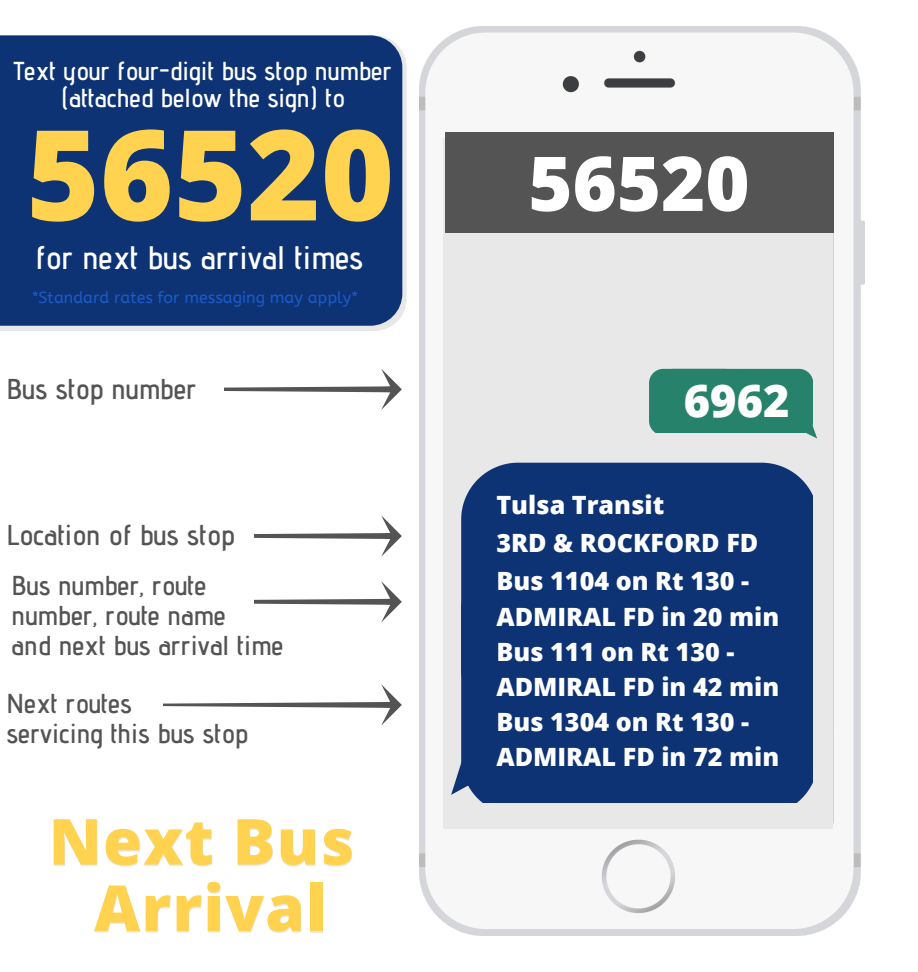
<style>
.page{position:relative;width:918px;height:972px;background:#fff}
.page>*{position:absolute;margin:0;border:0;box-sizing:border-box;transform-origin:0 0}
.t1{font:800 125.55px "Open Sans";color:#ffd24f}
.t2{font:800 63.45px/66.4px "Open Sans";letter-spacing:.02em;color:#ffd24f;text-align:center}
.t3{font:800 45.15px "Open Sans";color:#fff}
.t4{font:600 32.55px "Advent Pro";color:#fff}
.t5{font:600 28.65px "Advent Pro";color:#545454}
.t6{font:600 27.3px/30.3px "Advent Pro";color:#545454}
.t7{font:600 25.95px/27.2px "Advent Pro";color:#fff;text-align:center}
.t8{font:800 25.2px/35.2px "Open Sans";color:#fff}
.t9{font:16.05px "A Bee Zee";color:#226ced}
.s1{font-size:75.6px;color:#fff}
</style>
<div class="page">
<img style="left:419px;top:26px;width:445px;height:909px">
<div style="left:444px;top:138px;width:389px;height:690px;background:#e8e8e8"></div>
<div style="left:445px;top:133px;width:388px;height:100px;background:#545454"></div>
<svg style="left:649px;top:369px;width:168px;height:70px;background:#3d8d7a"></svg>
<svg style="left:419px;top:612px;width:42px;height:183px"></svg>
<div style="left:461px;top:463px;width:351px;height:89px;background:#0d3375"></div>
<div style="left:461px;top:552px;width:351px;height:251px;background:#0d3375"></div>
<svg style="left:0;top:52px;width:407px;height:279px;background:#e4e5e7"></svg>
<div style="left:0;top:35px;width:402px;height:291px;background:#0d3375"></div>
<svg style="left:224px;top:369px;width:178px;height:41px"></svg>
<svg style="left:254px;top:515px;width:148px;height:42px"></svg>
<svg style="left:254px;top:581px;width:148px;height:42px"></svg>
<svg style="left:163px;top:684px;width:239px;height:42px"></svg>
<p class="t7" style="left:14px;top:57px;width:380px">Text your four-digit bus stop number (attached below the sign) to</p>
<h1 class="t1" style="left:26px;top:86px;width:725px">56520 <span class="s1">56520</span></h1>
<p class="t4" style="left:35px;top:237px;width:329px">for next bus arrival times</p>
<p class="t9" style="left:31px;top:288px;width:329px">*Standard rates for messaging may apply*</p>
<p class="t5" style="left:7px;top:371px;width:192px">Bus stop number</p>
<p class="t5" style="left:7px;top:518px;width:230px">Location of bus stop</p>
<p class="t6" style="left:12px;top:570px;width:273px">Bus number, route number, route name<br>and next bus arrival time</p>
<p class="t6" style="left:7px;top:688px;width:243px">Next routes<br>servicing this bus stop</p>
<h2 class="t2" style="left:49px;top:807px;width:307px">Next Bus<br>Arrival</h2>
<h3 class="t3" style="left:684px;top:369px;width:107px">6962</h3>
<p class="t8" style="left:496px;top:485px;width:263px;line-height:37.8px">Tulsa Transit<br>3RD &amp; ROCKFORD FD</p>
<p class="t8" style="left:496px;top:563px;width:284px">Bus 1104 on Rt 130 -<br>ADMIRAL FD in 20 min<br>Bus 111 on Rt 130 -<br>ADMIRAL FD in 42 min<br>Bus 1304 on Rt 130 -<br>ADMIRAL FD in 72 min</p>
</div>
